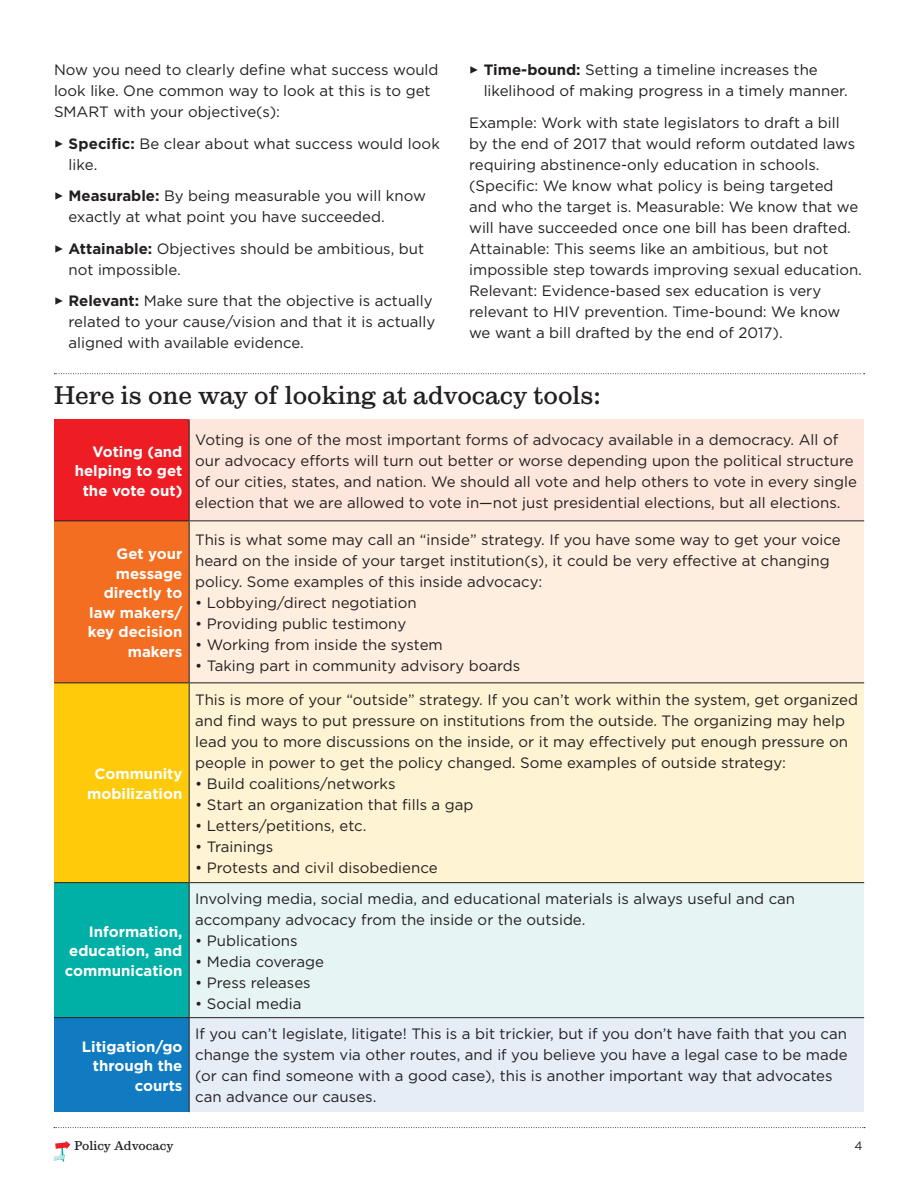
<style>
.page{position:relative;width:918px;height:1188px;background:#fff}
.page>*{position:absolute;margin:0;border:0;box-sizing:border-box;transform-origin:0 0}
.Section_Subs{font:500 24px "Sutro";color:#231f20}
.Text{font:15px/21px "Gotham";color:#231f20}
.Text-2{font:700 15px/19.5px "Gotham";color:#fff;text-align:right}
.t1{font:500 12px "Sutro";color:#231f20}
.t2{font:12px "Gotham";color:#231f20}
.s1{font-weight:700}
</style>
<div class="page">
<svg style="left:54px;top:1127px;width:811px;height:1px"></svg>
<svg style="left:54px;top:1141px;width:16px;height:21px"></svg>
<div style="left:54px;top:420px;width:135px;height:101px;background:#ee1d23"></div>
<div style="left:189px;top:420px;width:675px;height:101px;background:#fde7dc"></div>
<div style="left:54px;top:521px;width:135px;height:162px;background:#f36e21"></div>
<div style="left:189px;top:521px;width:675px;height:162px;background:#feeee0"></div>
<div style="left:54px;top:683px;width:135px;height:200px;background:#feca0a"></div>
<div style="left:189px;top:683px;width:675px;height:200px;background:#fef3d2"></div>
<div style="left:54px;top:883px;width:135px;height:135px;background:#00afa5"></div>
<div style="left:189px;top:883px;width:675px;height:135px;background:#e6f4f3"></div>
<div style="left:54px;top:1018px;width:135px;height:94px;background:#107bc1"></div>
<div style="left:189px;top:1018px;width:675px;height:94px;background:#e5edf7"></div>
<hr style="left:189px;top:420px;width:1px;height:100px;background:#231f20">
<hr style="left:189px;top:520px;width:675px;height:1px;background:#231f20">
<hr style="left:189px;top:521px;width:1px;height:161px;background:#231f20">
<hr style="left:189px;top:682px;width:675px;height:1px;background:#231f20">
<hr style="left:189px;top:683px;width:1px;height:199px;background:#231f20">
<hr style="left:189px;top:882px;width:675px;height:1px;background:#231f20">
<hr style="left:189px;top:883px;width:1px;height:134px;background:#231f20">
<hr style="left:189px;top:1017px;width:675px;height:1px;background:#231f20">
<hr style="left:189px;top:1018px;width:1px;height:94px;background:#231f20">
<hr style="left:54px;top:520px;width:135px;height:1px;background:#231f20">
<hr style="left:54px;top:682px;width:135px;height:1px;background:#231f20">
<hr style="left:54px;top:882px;width:135px;height:1px;background:#231f20">
<hr style="left:54px;top:1017px;width:135px;height:1px;background:#231f20">
<svg style="left:54px;top:373px;width:811px;height:1px"></svg>
<p class="Text" style="left:54px;top:59px;width:386px">Now you need to clearly define what success would look like. One common way to look at this is to get<br>SMART with your objective(s):</p>
<p class="Text" style="left:69px;top:132px;width:373px;text-indent:-15px">✓ <span class="s1">Specific:</span> Be clear about what success would look like.</p>
<p class="Text" style="left:69px;top:185px;width:359px;text-indent:-15px">✓ <span class="s1">Measurable:</span> By being measurable you will know exactly at what point you have succeeded.</p>
<p class="Text" style="left:69px;top:237px;width:357px;text-indent:-15px">✓ <span class="s1">Attainable:</span> Objectives should be ambitious, but not impossible.</p>
<p class="Text" style="left:69px;top:290px;width:368px;text-indent:-15px">✓ <span class="s1">Relevant:</span> Make sure that the objective is actually related to your cause/vision and that it is actually aligned with available evidence.</p>
<p class="Text" style="left:484px;top:59px;width:366px;text-indent:-15px">✓ <span class="s1">Time-bound:</span> Setting a timeline increases the likelihood of making progress in a timely manner.</p>
<p class="Text" style="left:469px;top:111px;width:394px">Example: Work with state legislators to draft a bill<br>by the end of 2017 that would reform outdated laws requiring abstinence-only education in schools. (Specific: We know what policy is being targeted and who the target is. Measurable: We know that we will have succeeded once one bill has been drafted.<br>Attainable: This seems like an ambitious, but not impossible step towards improving sexual education.<br>Relevant: Evidence-based sex education is very relevant to HIV prevention. Time-bound: We know we want a bill drafted by the end of 2017).</p>
<p class="Section_Subs" style="left:54px;top:381px;width:548px">Here is one way of looking at advocacy tools:</p>
<p class="Text-2" style="left:75px;top:441px;width:109px">Voting (and helping to get the vote out)</p>
<p class="Text" style="left:195px;top:429px;width:663px">Voting is one of the most important forms of advocacy available in a democracy. All of our advocacy efforts will turn out better or worse depending upon the political structure of our cities, states, and nation. We should all vote and help others to vote in every single election that we are allowed to vote in—not just presidential elections, but all elections.</p>
<p class="Text-2" style="left:88px;top:544px;width:96px">Get your message directly to law makers/ key decision makers</p>
<p class="Text" style="left:195px;top:529px;width:647px">This is what some may call an “inside” strategy. If you have some way to get your voice heard on the inside of your target institution(s), it could be very effective at changing policy. Some examples of this inside advocacy:</p>
<p class="Text" style="left:195px;top:592px;width:223px">• Lobbying/direct negotiation</p>
<p class="Text" style="left:195px;top:613px;width:213px">• Providing public testimony</p>
<p class="Text" style="left:195px;top:634px;width:249px">• Working from inside the system</p>
<p class="Text" style="left:195px;top:655px;width:327px">• Taking part in community advisory boards</p>
<p class="Text-2" style="left:87px;top:764px;width:97px;text-align:center">Community mobilization</p>
<p class="Text-2" style="left:65px;top:922px;width:119px;text-align:justify;text-indent:24px">Information, education, and communication</p>
<p class="Text" style="left:195px;top:689px;width:664px">This is more of your “outside” strategy. If you can’t work within the system, get organized and find ways to put pressure on institutions from the outside. The organizing may help lead you to more discussions on the inside, or it may effectively put enough pressure on people in power to get the policy changed. Some examples of outside strategy:</p>
<p class="Text" style="left:195px;top:773px;width:202px">• Build coalitions/networks</p>
<p class="Text" style="left:195px;top:794px;width:280px">• Start an organization that fills a gap</p>
<p class="Text" style="left:195px;top:815px;width:173px">• Letters/petitions, etc.</p>
<p class="Text" style="left:195px;top:836px;width:80px">• Trainings</p>
<p class="Text" style="left:195px;top:857px;width:244px">• Protests and civil disobedience</p>
<p class="Text" style="left:195px;top:888px;width:602px">Involving media, social media, and educational materials is always useful and can accompany advocacy from the inside or the outside.</p>
<p class="Text" style="left:195px;top:930px;width:104px">• Publications</p>
<p class="Text" style="left:195px;top:951px;width:130px">• Media coverage</p>
<p class="Text" style="left:195px;top:972px;width:117px">• Press releases</p>
<p class="Text" style="left:195px;top:993px;width:108px">• Social media</p>
<p class="Text-2" style="left:82px;top:1036px;width:102px">Litigation/go through the courts</p>
<p class="Text" style="left:195px;top:1023px;width:654px">If you can’t legislate, litigate! This is a bit trickier, but if you don’t have faith that you can change the system via other routes, and if you believe you have a legal case to be made (or can find someone with a good case), this is another important way that advocates can advance our causes.</p>
<p class="t1" style="left:74px;top:1139px;width:101px">Policy Advocacy</p>
<p class="t2" style="left:854px;top:1138px;width:10px">4</p>
</div>
